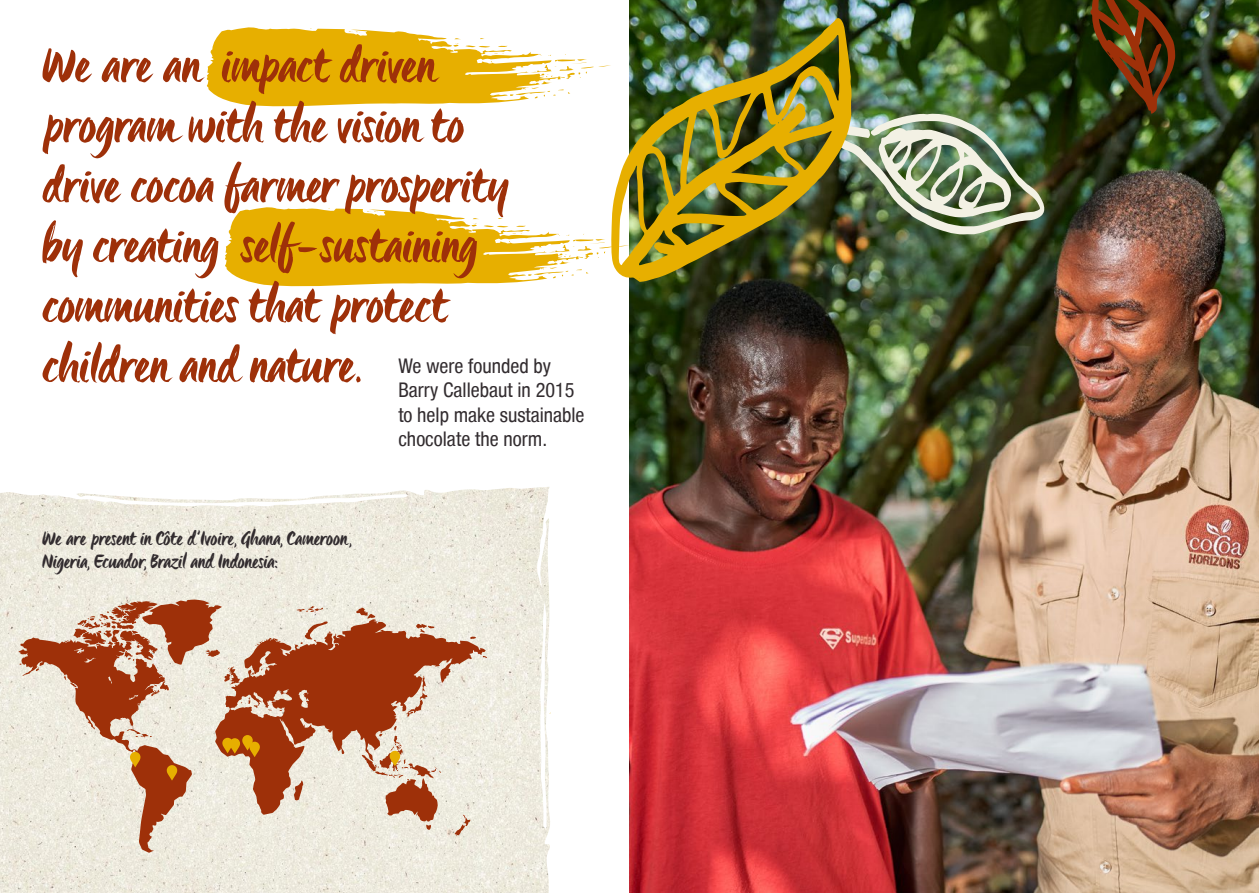
<style>
.page{position:relative;width:1259px;height:893px;background:#fff}
.page>*{position:absolute;margin:0;border:0;box-sizing:border-box;transform-origin:0 0}
.t1{font:52.5px/60px "Origo";color:#9e3009}
.t2{font:21px/22.5px "Origo";color:#322c2f}
.t3{font:condensed 20.1px/24.2px "Helvetica Neue Condensed";color:#322c2f}
</style>
<div class="page">
<img style="left:629px;top:0;width:630px;height:893px">
<svg style="left:225px;top:207px;width:386px;height:80px"></svg>
<svg style="left:206px;top:27px;width:405px;height:80px"></svg>
<img style="left:852px;top:114px;width:192px;height:121px">
<img style="left:611px;top:17px;width:241px;height:265px">
<img style="left:1090px;top:0;width:85px;height:114px">
<img style="left:0;top:487px;width:551px;height:406px">
<svg style="left:18px;top:599px;width:469px;height:254px;background:#d4b09b"></svg>
<svg style="left:130px;top:752px;width:10px;height:15px"></svg>
<svg style="left:167px;top:765px;width:10px;height:16px"></svg>
<svg style="left:222px;top:735px;width:38px;height:22px"></svg>
<svg style="left:390px;top:751px;width:10px;height:15px"></svg>
<p class="t1" style="left:43px;top:36px;width:467px">We are an impact driven program with the vision to drive cocoa farmer prosperity by creating self-sustaining communities that protect children and nature.</p>
<p class="t3" style="left:398px;top:354px;width:188px">We were founded by<br>Barry Callebaut in 2015 to help make sustainable chocolate the norm.</p>
<p class="t2" style="left:43px;top:527px;width:311px">We are present in Côte d’Ivoire, Ghana, Cameroon,<br>Nigeria, Ecuador, Brazil and Indonesia:</p>
</div>
